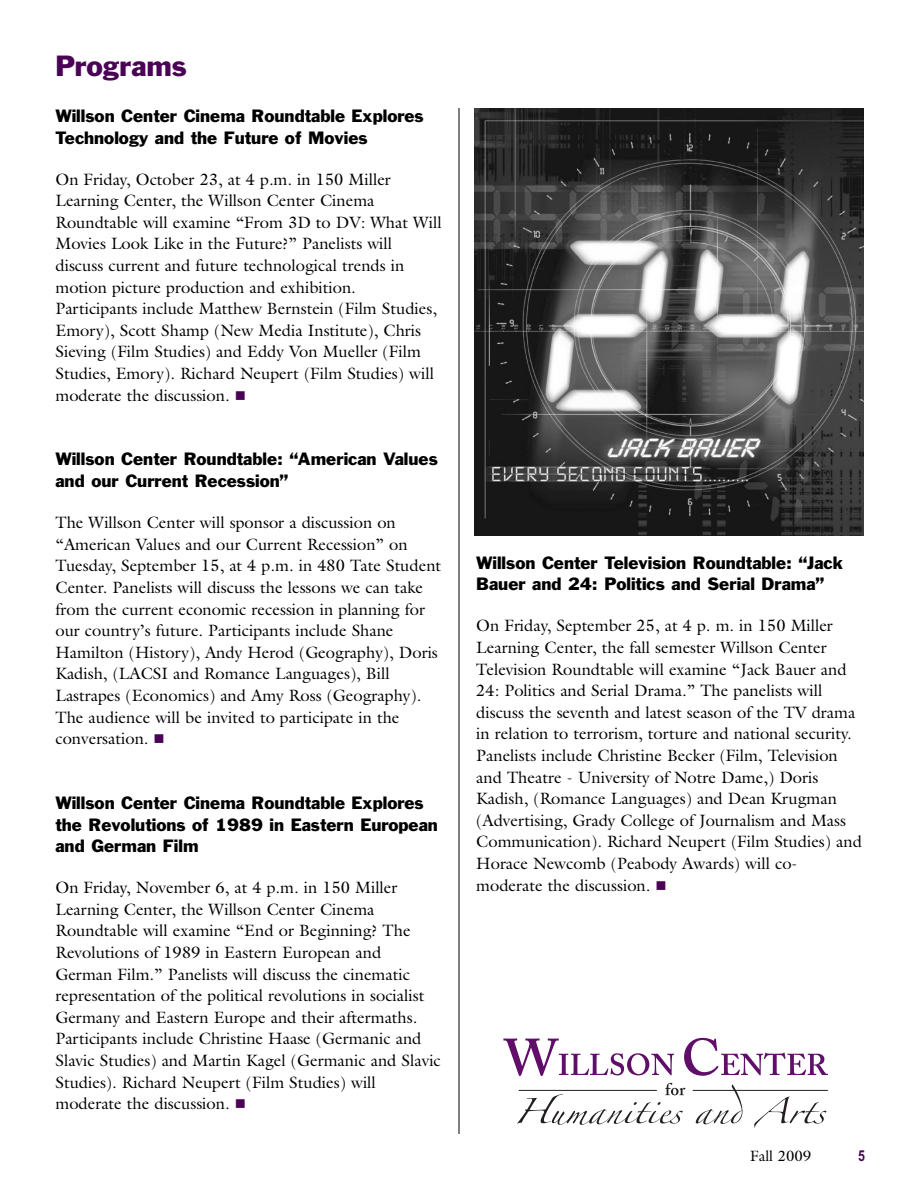
<style>
.page{position:relative;width:918px;height:1188px;background:#fff}
.page>*{position:absolute;margin:0;border:0;box-sizing:border-box;transform-origin:0 0}
.t1{font:27px "Franklin Gothic";color:#4a0255}
.t2{font:16.5px/21.6px "Galliard";color:#000}
.t3{font:16.5px/21.6px "Franklin Gothic";color:#000}
.t4{font:15px "Galliard";color:#000}
.t5{font:700 15px "Arial Narrow";color:#4a0255}
.s1{color:#4a0255}
</style>
<div class="page">
<hr style="left:459px;top:108px;width:1px;height:1026px;background:#000">
<svg style="left:696px;top:1084px;width:46px;height:40px"></svg>
<svg style="left:754px;top:1096px;width:72px;height:32px"></svg>
<svg style="left:503px;top:1038px;width:171px;height:38px"></svg>
<svg style="left:684px;top:1038px;width:144px;height:38px"></svg>
<svg style="left:517px;top:1083px;width:168px;height:42px"></svg>
<hr style="left:693px;top:1090px;width:135px;height:1px;background:#231f20">
<img style="left:474px;top:108px;width:390px;height:427px">
<h1 class="t1" style="left:56px;top:55px;width:133px">Programs</h1>
<p class="t3" style="left:55px;top:106px;width:370px">Willson Center Cinema Roundtable Explores<br>Technology and the Future of Movies</p>
<p class="t2" style="left:55px;top:170px;width:388px">On Friday, October 23, at 4 p.m. in 150 Miller Learning Center, the Willson Center Cinema Roundtable will examine “From 3D to DV: What Will Movies Look Like in the Future?” Panelists will discuss current and future technological trends in motion picture production and exhibition.<br>Participants include Matthew Bernstein (Film Studies, Emory), Scott Shamp (New Media Institute), Chris Sieving (Film Studies) and Eddy Von Mueller (Film Studies, Emory). Richard Neupert (Film Studies) will moderate the discussion. <span class="s1">■</span></p>
<p class="t3" style="left:55px;top:450px;width:384px">Willson Center Roundtable: “American Values and our Current Recession”</p>
<p class="t2" style="left:55px;top:513px;width:387px">The Willson Center will sponsor a discussion on “American Values and our Current Recession” on Tuesday, September 15, at 4 p.m. in 480 Tate Student Center. Panelists will discuss the lessons we can take from the current economic recession in planning for our country’s future. Participants include Shane Hamilton (History), Andy Herod (Geography), Doris Kadish, (LACSI and Romance Languages), Bill Lastrapes (Economics) and Amy Ross (Geography).<br>The audience will be invited to participate in the conversation. <span class="s1">■</span></p>
<p class="t3" style="left:55px;top:793px;width:384px">Willson Center Cinema Roundtable Explores the Revolutions of 1989 in Eastern European and German Film</p>
<p class="t2" style="left:55px;top:879px;width:387px">On Friday, November 6, at 4 p.m. in 150 Miller Learning Center, the Willson Center Cinema Roundtable will examine “End or Beginning? The Revolutions of 1989 in Eastern European and German Film.” Panelists will discuss the cinematic representation of the political revolutions in socialist Germany and Eastern Europe and their aftermaths.<br>Participants include Christine Haase (Germanic and Slavic Studies) and Martin Kagel (Germanic and Slavic Studies). Richard Neupert (Film Studies) will moderate the discussion. <span class="s1">■</span></p>
<p class="t3" style="left:476px;top:553px;width:368px">Willson Center Television Roundtable: “Jack<br>Bauer and 24: Politics and Serial Drama”</p>
<p class="t2" style="left:476px;top:617px;width:387px">On Friday, September 25, at 4 p. m. in 150 Miller Learning Center, the fall semester Willson Center Television Roundtable will examine “Jack Bauer and 24: Politics and Serial Drama.” The panelists will discuss the seventh and latest season of the TV drama in relation to terrorism, torture and national security.<br>Panelists include Christine Becker (Film, Television and Theatre - University of Notre Dame,) Doris Kadish, (Romance Languages) and Dean Krugman (Advertising, Grady College of Journalism and Mass Communication). Richard Neupert (Film Studies) and Horace Newcomb (Peabody Awards) will co&shy;moderate the discussion. <span class="s1">■</span></p>
<p class="t4" style="left:750px;top:1151px;width:63px">Fall 2009</p>
<p class="t5" style="left:858px;top:1151px;width:8px">5</p>
</div>
